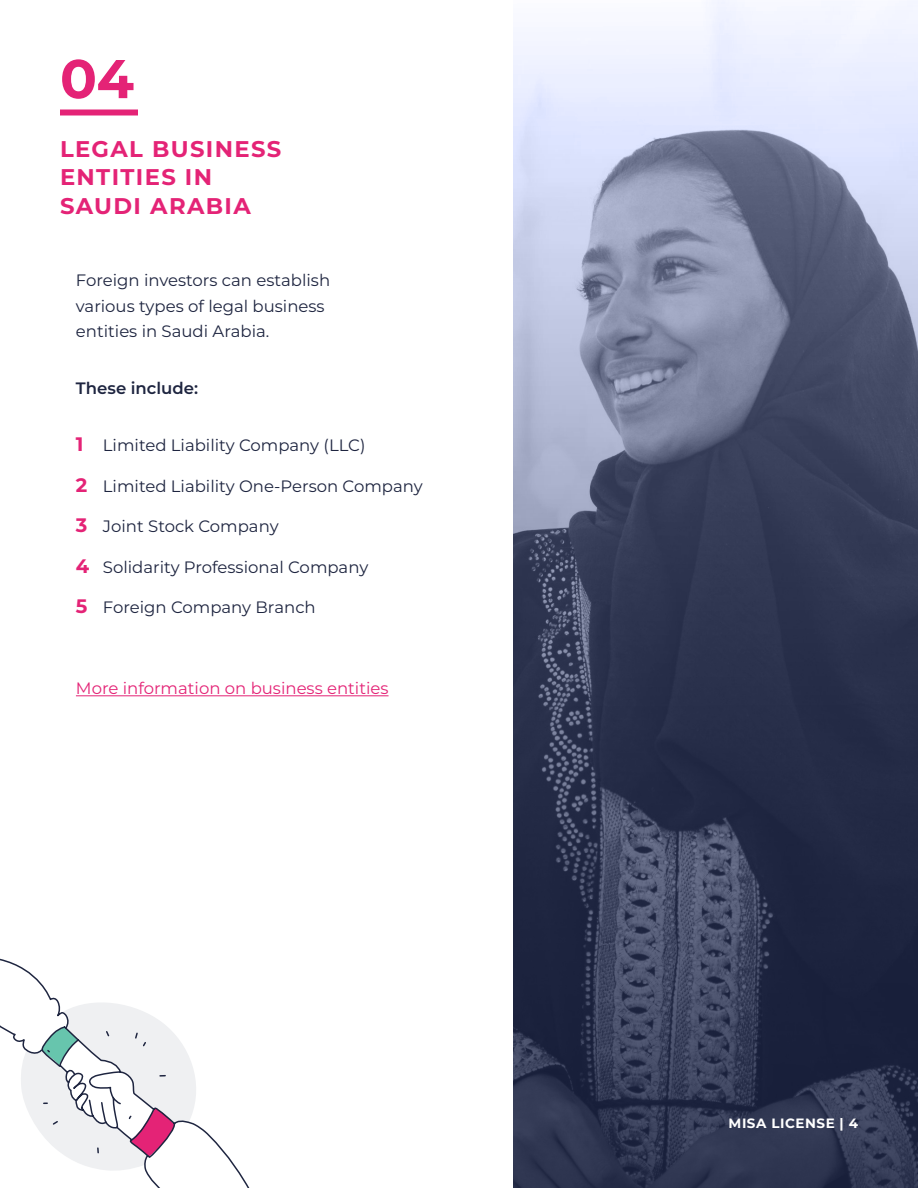
<style>
.page{position:relative;width:918px;height:1188px;background:#fff}
.page>*{position:absolute;margin:0;border:0;box-sizing:border-box;transform-origin:0 0}
.t1{font:700 54.45px "Montserrat";color:#e42376}
.t2{font:700 22.65px/28.7px "Montserrat";letter-spacing:.06em;color:#e42376}
.t3{font:16.5px/25.5px "Montserrat";color:#1e2540}
.t4{font:16.5px "Montserrat";color:#e42376}
.t5{font:600 16.5px "Montserrat";color:#1e2540}
.t6{font:700 13.5px "Montserrat";letter-spacing:.04em;color:#fff}
.s1{font-weight:700;font-size:19.5px;color:#e42376}
</style>
<div class="page">
<svg style="left:513px;top:0;width:405px;height:1188px;background:#5d637d"></svg>
<hr style="left:76px;top:695px;width:313px;height:1px;background:#e42376">
<div style="left:60px;top:110px;width:78px;height:6px;background:#e42376"></div>
<svg style="left:0;top:958px;width:250px;height:230px"></svg>
<h1 class="t1" style="left:60px;top:40px;width:76px">04</h1>
<h2 class="t2" style="left:60px;top:133px;width:223px">LEGAL BUSINESS<br>ENTITIES IN<br>SAUDI ARABIA</h2>
<p class="t3" style="left:76px;top:267px;width:256px">Foreign investors can establish various types of legal business entities in Saudi Arabia.</p>
<p class="t5" style="left:76px;top:377px;width:124px">These include:</p>
<p class="t3" style="left:76px;top:432px;width:291px"><span class="s1">1</span> Limited Liability Company (LLC)</p>
<p class="t3" style="left:76px;top:472px;width:348px"><span class="s1">2</span> Limited Liability One-Person Company</p>
<p class="t3" style="left:76px;top:513px;width:204px"><span class="s1">3</span> Joint Stock Company</p>
<p class="t3" style="left:76px;top:553px;width:294px"><span class="s1">4</span> Solidarity Professional Company</p>
<p class="t3" style="left:76px;top:594px;width:241px"><span class="s1">5</span> Foreign Company Branch</p>
<p class="t4" style="left:76px;top:677px;width:314px">More information on business entities</p>
<p class="t6" style="left:729px;top:1113px;width:131px">MISA LICENSE | 4</p>
</div>
